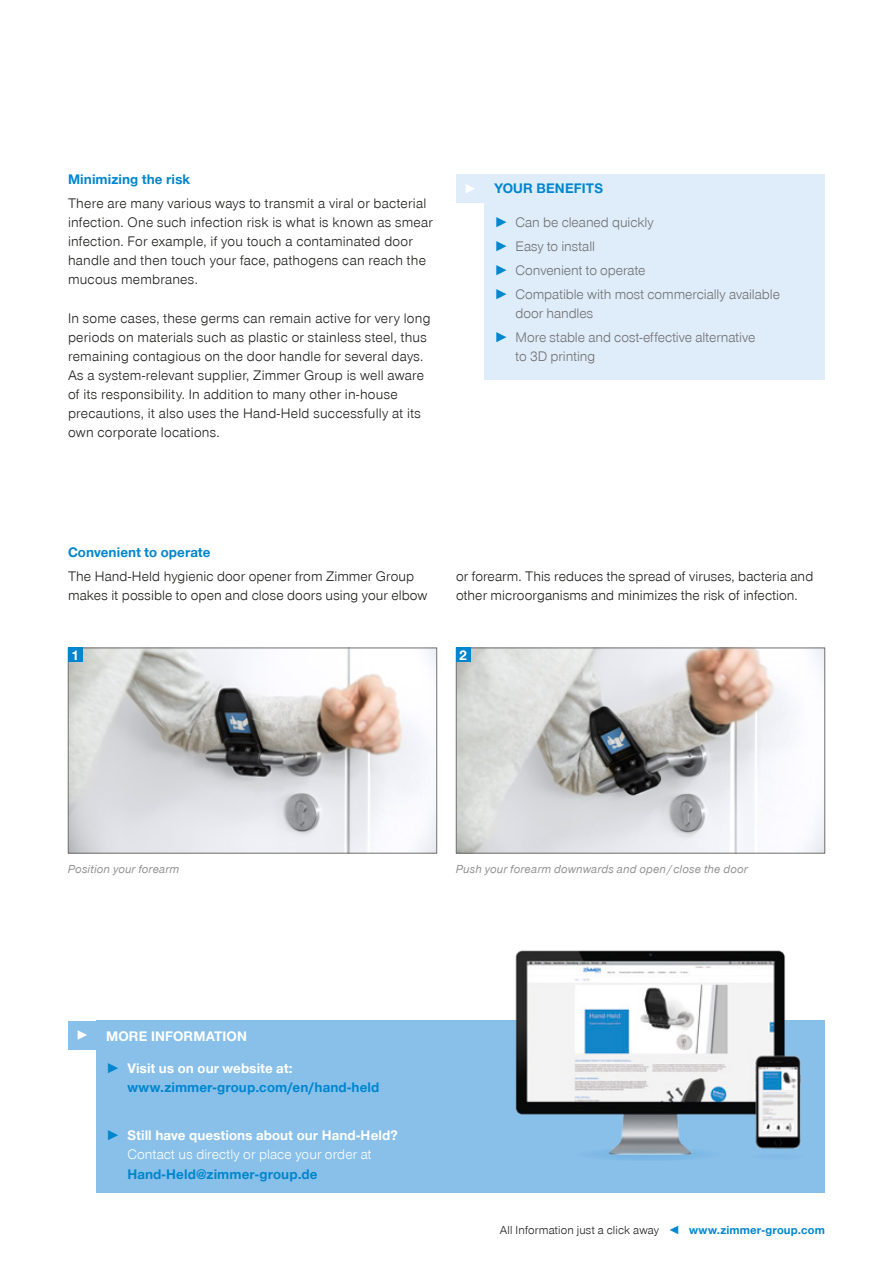
<style>
.page{position:relative;width:893px;height:1263px;background:#fff}
.page>*{position:absolute;margin:0;border:0;box-sizing:border-box;transform-origin:0 0}
.CB_AF_Fließtext_zent{font:700 14.4px "Zimmer Group Sans Global";color:#fff}
.BR_CB_AF_Fließtext_l{font:300 14.25px/19.2px "Zimmer Group Sans Global";letter-spacing:.015em;color:#1d1d1b}
.t1{font:300 14.25px/19.2px "Zimmer Group Sans Global";letter-spacing:-.005em;color:#70706f}
.CB_AF_Headline_9_5_1{font:700 14.25px/19px "Zimmer Group Sans Global";letter-spacing:.01em;color:#fff}
.BR_CB_AF_Fließtext_l-2{font:700 14.25px/19.2px "Zimmer Group Sans Global";letter-spacing:.01em;color:#0086ce}
.BR_CB_AF_Headline_9{font:700 14.25px "Zimmer Group Sans Global";letter-spacing:.01em;color:#0086ce}
.BR_CB_AF_Seitenzahl{font:italic 12px "Zimmer Group Sans";letter-spacing:.015em;color:#939292}
.CB_AF_Seitenzahl_Ill{font:300 12px "Zimmer Group Sans Global";letter-spacing:.01em;color:#1d1d1b}
.s1{font-weight:700;color:#0086ce}
.s2{color:#fff}
.s3{color:#0086ce}
.s4{font-weight:300}
</style>
<div class="page">
<img style="left:70px;top:650px;width:365px;height:201px">
<div style="left:68px;top:648px;width:369px;height:205px;border:1px solid #70706f"></div>
<img style="left:458px;top:650px;width:365px;height:201px">
<div style="left:456px;top:648px;width:369px;height:205px;border:1px solid #70706f"></div>
<div style="left:68px;top:648px;width:14px;height:14px;background:#0086ce"></div>
<div style="left:456px;top:648px;width:14px;height:14px;background:#0086ce"></div>
<div style="left:456px;top:174px;width:29px;height:29px;background:#dfecfa"></div>
<svg style="left:466px;top:184px;width:9px;height:9px"></svg>
<div style="left:485px;top:174px;width:340px;height:206px;background:#dfecfa"></div>
<div style="left:68px;top:1021px;width:29px;height:28px;background:#88c0e9"></div>
<svg style="left:78px;top:1030px;width:9px;height:10px"></svg>
<div style="left:97px;top:1021px;width:728px;height:172px;background:#88c0e9"></div>
<img style="left:509px;top:950px;width:299px;height:199px">
<svg style="left:573px;top:1147px;width:152px;height:14px"></svg>
<div style="left:749px;top:1153px;width:57px;height:7px;background:#83bce7;border-radius:50%"></div>
<p class="BR_CB_AF_Fließtext_l-2" style="left:68px;top:169px;width:124px">Minimizing the risk</p>
<p class="BR_CB_AF_Fließtext_l" style="left:68px;top:193px;width:366px">There are many various ways to transmit a viral or bacterial infection. One such infection risk is what is known as smear infection. For example, if you touch a contaminated door handle and then touch your face, pathogens can reach the mucous membranes.</p>
<p class="BR_CB_AF_Fließtext_l" style="left:68px;top:308px;width:364px">In some cases, these germs can remain active for very long periods on materials such as plastic or stainless steel, thus remaining contagious on the door handle for several days.<br>As a system-relevant supplier, Zimmer Group is well aware of its responsibility. In addition to many other in-house precautions, it also uses the Hand-Held successfully at its own corporate locations.</p>
<p class="BR_CB_AF_Fließtext_l-2" style="left:68px;top:542px;width:144px">Convenient to operate</p>
<p class="BR_CB_AF_Headline_9" style="left:494px;top:180px;width:110px">YOUR BENEFITS</p>
<p class="t1" style="left:494px;top:212px;width:161px"><span class="s1">►</span> Can be cleaned quickly</p>
<p class="t1" style="left:494px;top:236px;width:102px"><span class="s1">►</span> Easy to install</p>
<p class="t1" style="left:494px;top:260px;width:153px"><span class="s1">►</span> Convenient to operate</p>
<p class="t1" style="left:516px;top:284px;width:266px;text-indent:-21px"><span class="s1">►</span> Compatible with most commercially available door handles</p>
<p class="t1" style="left:516px;top:327px;width:241px;text-indent:-21px"><span class="s1">►</span> More stable and cost-effective alternative to 3D printing</p>
<p class="BR_CB_AF_Fließtext_l" style="left:68px;top:566px;width:361px">The Hand-Held hygienic door opener from Zimmer Group makes it possible to open and close doors using your elbow</p>
<p class="BR_CB_AF_Fließtext_l" style="left:456px;top:566px;width:359px">or forearm. This reduces the spread of viruses, bacteria and other microorganisms and minimizes the risk of infection.</p>
<p class="CB_AF_Fließtext_zent" style="left:71px;top:646px;width:10px">1</p>
<p class="CB_AF_Fließtext_zent" style="left:459px;top:646px;width:10px">2</p>
<p class="BR_CB_AF_Seitenzahl" style="left:68px;top:860px;width:113px">Position your forearm</p>
<p class="BR_CB_AF_Seitenzahl" style="left:456px;top:860px;width:293px">Push your forearm downwards and open/close the door</p>
<p class="CB_AF_Headline_9_5_1" style="left:106px;top:1027px;width:142px">MORE INFORMATION</p>
<p class="BR_CB_AF_Fließtext_l-2" style="left:127px;top:1059px;width:254px;text-indent:-21px">► <span class="s2">Visit us on our website at: </span>www.zimmer-group.com/en/hand-held</p>
<p class="CB_AF_Headline_9_5_1" style="left:127px;top:1126px;width:272px;text-indent:-21px"><span class="s3">►</span> Still have questions about our Hand-Held?<br><span class="s4">Contact us directly or place your order at<br></span><span class="s3">Hand-Held@zimmer-group.de</span></p>
<p class="CB_AF_Seitenzahl_Ill" style="left:500px;top:1223px;width:326px">All Information just a click away <span class="s1">◄ www.zimmer-group.com</span></p>
</div>
